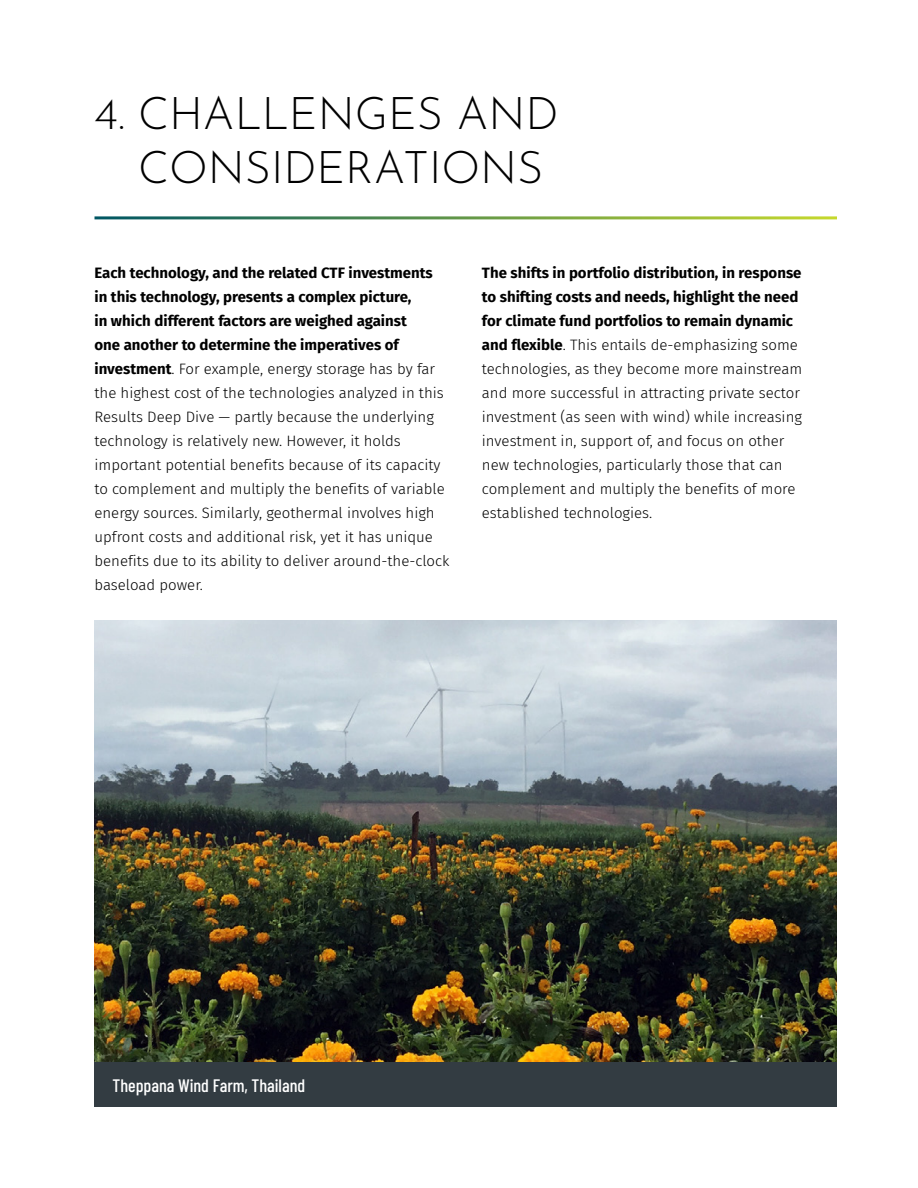
<style>
.page{position:relative;width:918px;height:1188px;background:#fff}
.page>*{position:absolute;margin:0;border:0;box-sizing:border-box;transform-origin:0 0}
.t1{font:100 45px/54px "Josefin Sans";color:#000}
.t2{font:500 18px "Barlow Condensed";color:#fff}
.t3{font:300 15px/24px "Fira Sans";color:#000}
.s1{font-weight:700}
</style>
<div class="page">
<img style="left:94px;top:621px;width:743px;height:442px">
<div style="left:94px;top:1063px;width:743px;height:44px;background:#333c42"></div>
<h1 class="t1" style="left:138px;top:82px;width:422px;text-indent:-44px">4. CHALLENGES AND<br>CONSIDERATIONS</h1>
<p class="t3" style="left:94px;top:261px;width:357px"><span class="s1">Each technology, and the related CTF investments in this technology, presents a complex picture,<br>in which different factors are weighed against<br>one another to determine the imperatives of investment</span>. For example, energy storage has by far the highest cost of the technologies analyzed in this Results Deep Dive — partly because the underlying technology is relatively new. However, it holds important potential benefits because of its capacity to complement and multiply the benefits of variable energy sources. Similarly, geothermal involves high upfront costs and additional risk, yet it has unique benefits due to its ability to deliver around-the-clock baseload power.</p>
<p class="t3" style="left:482px;top:261px;width:322px"><span class="s1">The shifts in portfolio distribution, in response to shifting costs and needs, highlight the need for climate fund portfolios to remain dynamic and flexible</span>. This entails de-emphasizing some technologies, as they become more mainstream and more successful in attracting private sector investment (as seen with wind) while increasing investment in, support of, and focus on other new technologies, particularly those that can complement and multiply the benefits of more established technologies.</p>
<p class="t2" style="left:113px;top:1073px;width:194px">Theppana Wind Farm, Thailand</p>
</div>
